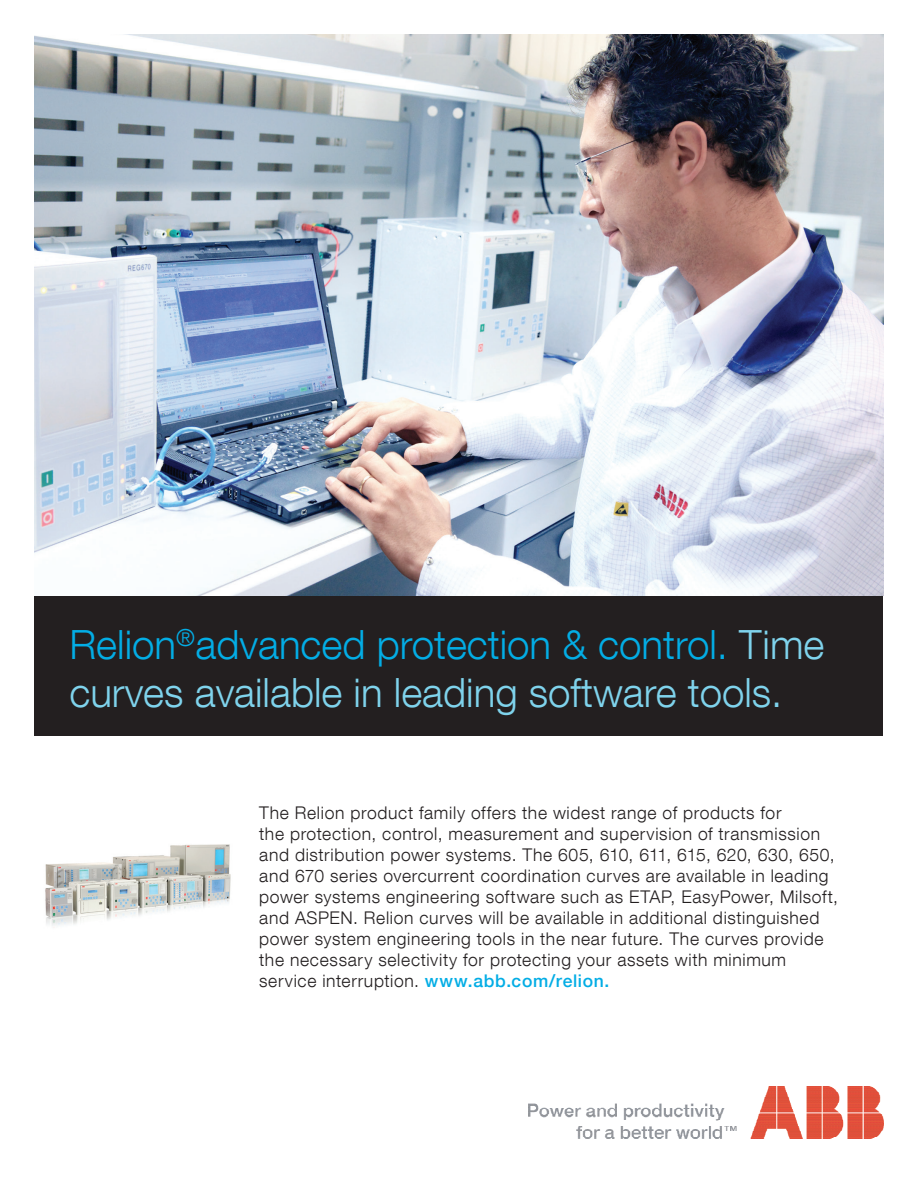
<style>
.page{position:relative;width:918px;height:1191px;background:#fff}
.page>*{position:absolute;margin:0;border:0;box-sizing:border-box;transform-origin:0 0}
.t1{font:300 40.25px "ABB Neue Helvetica";color:#7fd3ec}
.t2{font:300 40.25px "ABB Neue Helvetica";color:#03ade5}
.t3{font:300 23.45px "ABB Neue Helvetica";color:#03ade5}
.t4{font:300 17.5px/21px "ABB Neue Helvetica";letter-spacing:.035em;color:#231f20}
.s1{color:#7fd3ec}
.s2{font-weight:500;color:#03ade5}
</style>
<div class="page">
<div style="left:35px;top:596px;width:848px;height:140px;background:#231f20"></div>
<img style="left:35px;top:35px;width:848px;height:560px">
<img style="left:529px;top:1086px;width:354px;height:52px">
<img style="left:45px;top:844px;width:186px;height:84px">
<h2 class="t3" style="left:176px;top:623px;width:20px">®</h2>
<h1 class="t2" style="left:69px;top:620px;width:108px">Relion</h1>
<h1 class="t1" style="left:69px;top:667px;width:714px">curves available in leading software tools.</h1>
<h1 class="t2" style="left:195px;top:620px;width:630px">advanced protection &amp; control. <span class="s1">Time</span></h1>
<p class="t4" style="left:259px;top:802px;width:580px">The Relion product family offers the widest range of products for<br>the protection, control, measurement and supervision of transmission and distribution power systems. The 605, 610, 611, 615, 620, 630, 650, and 670 series overcurrent coordination curves are available in leading power systems engineering software such as ETAP, EasyPower, Milsoft, and ASPEN. Relion curves will be available in additional distinguished power system engineering tools in the near future. The curves provide the necessary selectivity for protecting your assets with minimum service interruption. <span class="s2">www.abb.com/relion.</span></p>
</div>
